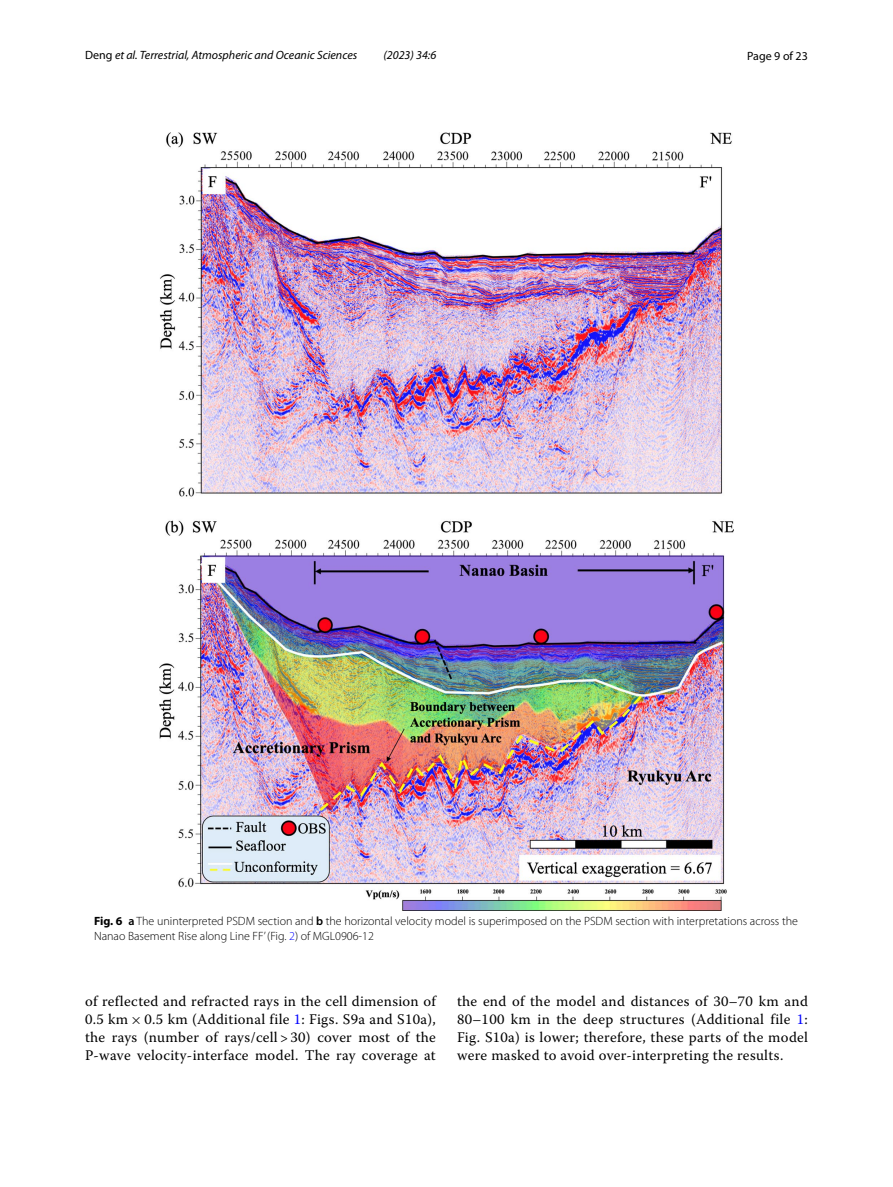
<style>
.page{position:relative;width:893px;height:1187px;background:#fff}
.page>*{position:absolute;margin:0;border:0;box-sizing:border-box;transform-origin:0 0}
.t1{font:14.7px/18px "Warnock Pro";letter-spacing:.02em;color:#000;text-align:justify}
.t2{font:300 12px/15px "Myriad Pro";color:#000}
.t3{font:italic 12px "Myriad Pro";color:#000}
.t4{font:12px "Myriad Pro";color:#000}
.s1{font-style:normal}
.s2{font-weight:700}
.s3{font-weight:600}
.s4{color:#00f}
.s5{font-family:"MTSY"}
</style>
<div class="page">
<img style="left:159px;top:133px;width:574px;height:777px">
<p class="t3" style="left:85px;top:48px;width:274px"><span class="s1">Deng</span> et al. Terrestrial, Atmospheric and Oceanic Sciences</p>
<p class="t3" style="left:383px;top:48px;width:54px">(2023) 34:6</p>
<p class="t4" style="left:747px;top:48px;width:62px">Page 9 of 23</p>
<p class="t2" style="left:94px;top:914px;width:705px"><span class="s2">Fig. 6</span> <span class="s3">a</span> The uninterpreted PSDM section and <span class="s3">b</span> the horizontal velocity model is superimposed on the PSDM section with interpretations across the<br>Nanao Basement Rise along Line FF’ (Fig. <span class="s4">2</span>) of MGL0906-12</p>
<p class="t1" style="left:85px;top:991px;width:352px">of reflected and refracted rays in the cell dimension of 0.5 km <span class="s5">×</span> 0.5 km (Additional file <span class="s4">1</span>: Figs. S9a and S10a), the rays (number of rays/cell &gt; 30) cover most of the P-wave velocity-interface model. The ray coverage at</p>
<p class="t1" style="left:457px;top:991px;width:352px">the end of the model and distances of 30–70 km and 80–100 km in the deep structures (Additional file <span class="s4">1</span>:<br>Fig. S10a) is lower; therefore, these parts of the model were masked to avoid over-interpreting the results.</p>
</div>
